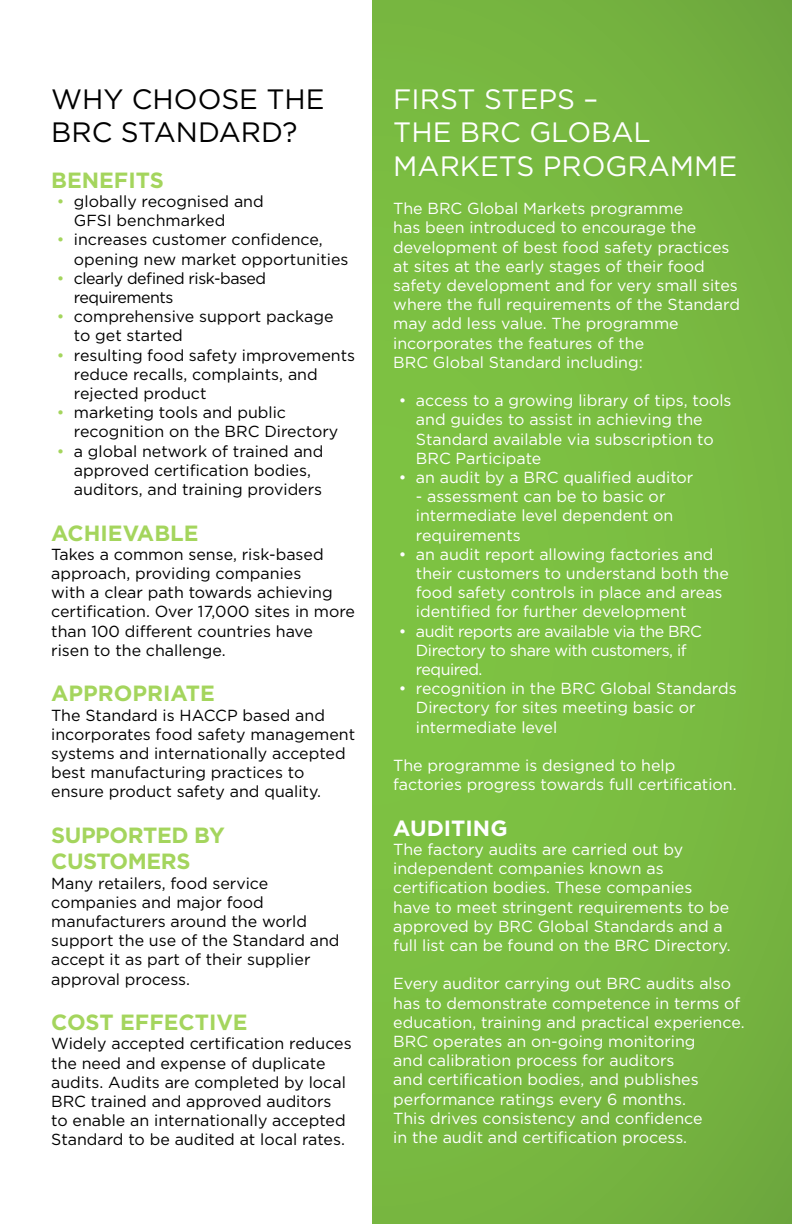
<style>
.page{position:relative;width:792px;height:1224px;background:#fff}
.page>*{position:absolute;margin:0;border:0;box-sizing:border-box;transform-origin:0 0}
.t1{font:28px/33.6px "Gotham";color:#fff}
.t2{font:28px/33.6px "Gotham";color:#000}
.t3{font:700 22px "Gotham";color:#a4d55d}
.t4{font:700 22px/26.4px "Gotham";letter-spacing:-.02em;color:#a4d55d}
.t5{font:700 22px "Gotham";color:#fff}
.t6{font:16px/19.2px "Gotham";color:#fff}
.t7{font:16px/19.2px "Gotham";color:#000}
.t8{font:16px/19.2px "Gotham";letter-spacing:-.03em;color:#fff}
.t9{font:16px/19.2px "Gotham";letter-spacing:-.03em;color:#000}
.s1{color:#a4d55d}
</style>
<div class="page">
<div style="left:372px;top:0;width:420px;height:1224px;background:#79bb41"></div>
<h1 class="t2" style="left:51px;top:81px;width:275px">WHY CHOOSE THE<br>BRC STANDARD?</h1>
<h2 class="t3" style="left:51px;top:165px;width:114px">BENEFITS</h2>
<p class="t7" style="left:74px;top:191px;width:191px;text-indent:-17px"><span class="s1">•</span> globally recognised and<br>GFSI benchmarked</p>
<p class="t7" style="left:74px;top:230px;width:276px;text-indent:-17px"><span class="s1">•</span> increases customer confidence, opening new market opportunities</p>
<p class="t9" style="left:74px;top:268px;width:194px;text-indent:-17px"><span class="s1">•</span> clearly defined risk-based requirements</p>
<p class="t7" style="left:74px;top:307px;width:261px;text-indent:-17px"><span class="s1">•</span> comprehensive support package to get started</p>
<p class="t7" style="left:74px;top:345px;width:283px;text-indent:-17px"><span class="s1">•</span> resulting food safety improvements reduce recalls, complaints, and rejected product</p>
<p class="t7" style="left:74px;top:403px;width:266px;text-indent:-17px"><span class="s1">•</span> marketing tools and public recognition on the BRC Directory</p>
<p class="t7" style="left:74px;top:441px;width:251px;text-indent:-17px"><span class="s1">•</span> a global network of trained and approved certification bodies, auditors, and training providers</p>
<h2 class="t3" style="left:51px;top:518px;width:149px">ACHIEVABLE</h2>
<p class="t7" style="left:51px;top:544px;width:305px">Takes a common sense, risk-based approach, providing companies<br>with a clear path towards achieving certification. Over 17,000 sites in more than 100 different countries have<br>risen to the challenge.</p>
<h2 class="t3" style="left:51px;top:679px;width:165px">APPROPRIATE</h2>
<p class="t7" style="left:51px;top:705px;width:306px">The Standard is HACCP based and incorporates food safety management systems and internationally accepted best manufacturing practices to ensure product safety and quality.</p>
<h2 class="t4" style="left:51px;top:822px;width:175px">SUPPORTED BY<br>CUSTOMERS</h2>
<p class="t7" style="left:51px;top:873px;width:290px">Many retailers, food service companies and major food manufacturers around the world support the use of the Standard and accept it as part of their supplier approval process.</p>
<h2 class="t3" style="left:51px;top:1008px;width:198px">COST EFFECTIVE</h2>
<p class="t7" style="left:51px;top:1034px;width:302px">Widely accepted certification reduces the need and expense of duplicate audits. Audits are completed by local BRC trained and approved auditors to enable an internationally accepted Standard to be audited at local rates.</p>
<h1 class="t1" style="left:393px;top:81px;width:346px">FIRST STEPS –<br>THE BRC GLOBAL<br>MARKETS PROGRAMME</h1>
<p class="t6" style="left:393px;top:199px;width:348px">The BRC Global Markets programme<br>has been introduced to encourage the development of best food safety practices at sites at the early stages of their food safety development and for very small sites where the full requirements of the Standard may add less value. The programme incorporates the features of the<br>BRC Global Standard including:</p>
<p class="t6" style="left:416px;top:391px;width:317px;text-indent:-17px">• access to a growing library of tips, tools and guides to assist in achieving the Standard available via subscription to BRC Participate</p>
<p class="t6" style="left:399px;top:467px;width:296px">• an audit by a BRC qualified auditor</p>
<p class="t6" style="left:416px;top:487px;width:259px">- assessment can be to basic or intermediate level dependent on requirements</p>
<p class="t6" style="left:416px;top:544px;width:314px;text-indent:-17px">• an audit report allowing factories and their customers to understand both the food safety controls in place and areas identified for further development</p>
<p class="t8" style="left:416px;top:621px;width:288px;text-indent:-17px">• audit reports are available via the BRC<br>Directory to share with customers, if required.</p>
<p class="t6" style="left:416px;top:679px;width:322px;text-indent:-17px">• recognition in the BRC Global Standards<br>Directory for sites meeting basic or intermediate level</p>
<p class="t6" style="left:393px;top:755px;width:345px">The programme is designed to help factories progress towards full certification.</p>
<h2 class="t5" style="left:393px;top:813px;width:116px">AUDITING</h2>
<p class="t6" style="left:393px;top:839px;width:339px">The factory audits are carried out by independent companies known as certification bodies. These companies have to meet stringent requirements to be approved by BRC Global Standards and a full list can be found on the BRC Directory.</p>
<p class="t6" style="left:393px;top:974px;width:353px">Every auditor carrying out BRC audits also has to demonstrate competence in terms of education, training and practical experience.<br>BRC operates an on-going monitoring<br>and calibration process for auditors<br>and certification bodies, and publishes performance ratings every 6 months.<br>This drives consistency and confidence<br>in the audit and certification process.</p>
</div>
